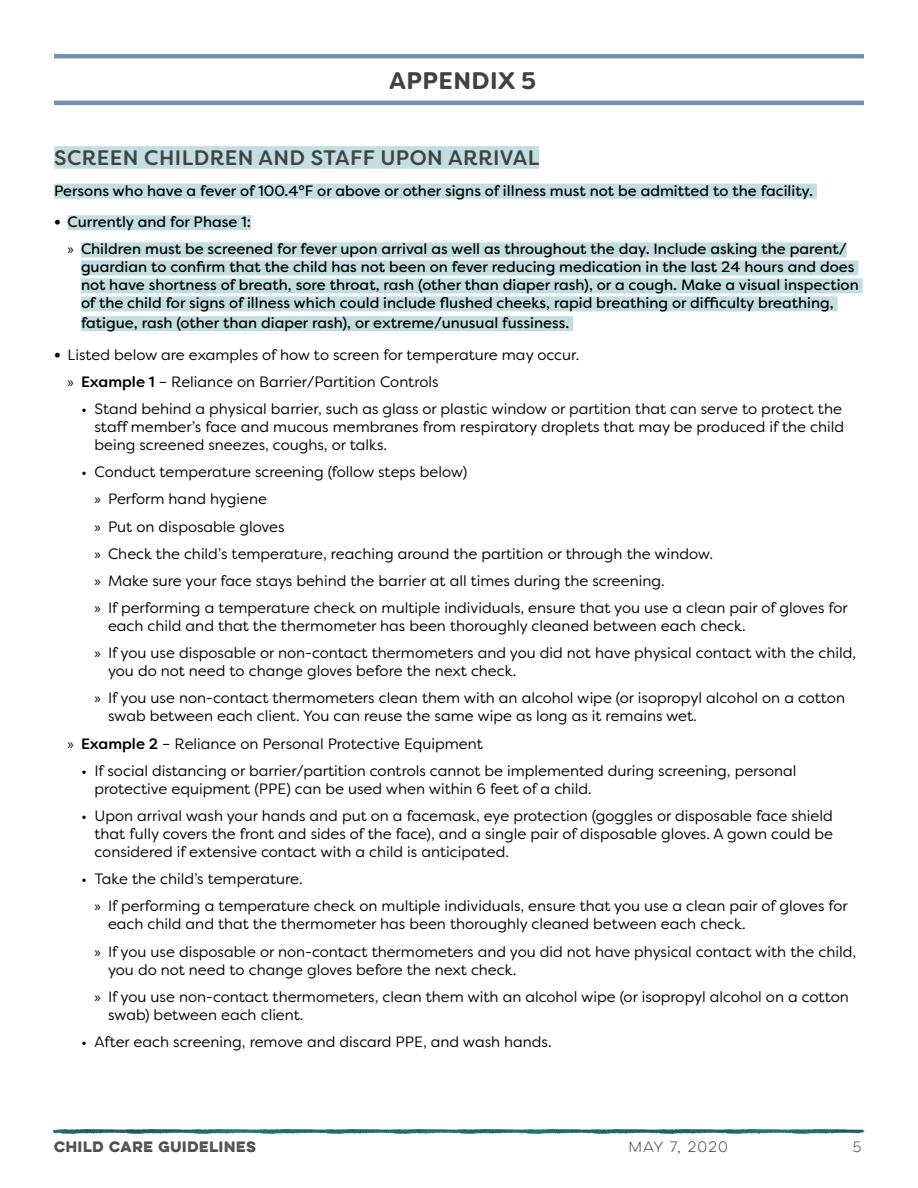
<style>
.page{position:relative;width:918px;height:1188px;background:#fff}
.page>*{position:absolute;margin:0;border:0;box-sizing:border-box;transform-origin:0 0}
.t1{font:700 24px "Filson Soft";letter-spacing:.02em;color:#414042}
.Subhead{font:500 21px "Filson Soft";letter-spacing:.02em;color:#434343}
.t2{font:15px/18px "Filson Soft";color:#000}
.Body{font:15px/18px "Filson Soft";color:#000}
.t3{font:700 13.5px "Lulo One";letter-spacing:-.17em;color:#4d4d4f}
.t4{font:13.5px "Lulo One";letter-spacing:-.12em;color:#414042}
.s1{font-family:"Lulo One";font-weight:700}
.s2{font-family:"Myriad Pro"}
.s3{font-weight:500}
</style>
<div class="page">
<img style="left:54px;top:1129px;width:810px;height:5px">
<hr style="left:54px;top:54px;width:810px;height:4px;background:#758fb1">
<hr style="left:54px;top:101px;width:810px;height:4px;background:#758fb1">
<div style="left:54px;top:146px;width:485px;height:23px;background:#c2dee1"></div>
<div style="left:54px;top:184px;width:763px;height:15px;background:#c2dee1"></div>
<div style="left:68px;top:215px;width:183px;height:15px;background:#c2dee1"></div>
<div style="left:81px;top:242px;width:766px;height:15px;background:#c2dee1"></div>
<div style="left:81px;top:260px;width:777px;height:15px;background:#c2dee1"></div>
<div style="left:81px;top:278px;width:782px;height:15px;background:#c2dee1"></div>
<div style="left:81px;top:296px;width:757px;height:15px;background:#c2dee1"></div>
<div style="left:81px;top:316px;width:492px;height:15px;background:#c2dee1"></div>
<p class="t1" style="left:389px;top:65px;width:148px">APPENDIX 5</p>
<p class="Subhead" style="left:54px;top:144px;width:487px">SCREEN CHILDREN AND STAFF UPON ARRIVAL</p>
<p class="Body" style="left:54px;top:181px;width:761px">Persons who have a fever of 100.4°F or above or other signs of illness must not be admitted to the facility.</p>
<p class="Body" style="left:54px;top:213px;width:199px"><span class="s1">•</span> Currently and for Phase 1:</p>
<p class="Body" style="left:81px;top:240px;width:779px;text-indent:-14px"><span class="s2">»</span> Children must be screened for fever upon arrival as well as throughout the day. Include asking the parent/ guardian to confirm that the child has not been on fever reducing medication in the last 24 hours and does not have shortness of breath, sore throat, rash (other than diaper rash), or a cough. Make a visual inspection of the child for signs of illness which could include flushed cheeks, rapid breathing or difficulty breathing,</p>
<p class="Body" style="left:81px;top:314px;width:490px">fatigue, rash (other than diaper rash), or extreme/unusual fussiness.</p>
<p class="t2" style="left:54px;top:345px;width:527px"><span class="s1">•</span> Listed below are examples of how to screen for temperature may occur.</p>
<p class="t2" style="left:68px;top:373px;width:373px"><span class="s2">»</span> <span class="s3">Example 1</span> – Reliance on Barrier/Partition Controls</p>
<p class="t2" style="left:94px;top:400px;width:751px;text-indent:-14px">• Stand behind a physical barrier, such as glass or plastic window or partition that can serve to protect the staff member’s face and mucous membranes from respiratory droplets that may be produced if the child being screened sneezes, coughs, or talks.</p>
<p class="t2" style="left:81px;top:463px;width:388px">• Conduct temperature screening (follow steps below)</p>
<p class="t2" style="left:94px;top:490px;width:174px"><span class="s2">»</span> Perform hand hygiene</p>
<p class="t2" style="left:94px;top:517px;width:192px"><span class="s2">»</span> Put on disposable gloves</p>
<p class="t2" style="left:94px;top:544px;width:620px"><span class="s2">»</span> Check the child’s temperature, reaching around the partition or through the window.</p>
<p class="t2" style="left:94px;top:572px;width:572px"><span class="s2">»</span> Make sure your face stays behind the barrier at all times during the screening.</p>
<p class="t2" style="left:108px;top:599px;width:741px;text-indent:-14px"><span class="s2">»</span> If performing a temperature check on multiple individuals, ensure that you use a clean pair of gloves for each child and that the thermometer has been thoroughly cleaned between each check.</p>
<p class="t2" style="left:108px;top:644px;width:750px;text-indent:-14px"><span class="s2">»</span> If you use disposable or non-contact thermometers and you did not have physical contact with the child, you do not need to change gloves before the next check.</p>
<p class="t2" style="left:108px;top:689px;width:739px;text-indent:-14px"><span class="s2">»</span> If you use non-contact thermometers clean them with an alcohol wipe (or isopropyl alcohol on a cotton swab between each client. You can reuse the same wipe as long as it remains wet.</p>
<p class="t2" style="left:68px;top:734px;width:417px"><span class="s2">»</span> <span class="s3">Example 2</span> – Reliance on Personal Protective Equipment</p>
<p class="t2" style="left:94px;top:762px;width:703px;text-indent:-14px">• If social distancing or barrier/partition controls cannot be implemented during screening, personal protective equipment (PPE) can be used when within 6 feet of a child.</p>
<p class="t2" style="left:94px;top:807px;width:740px;text-align:justify;text-indent:-14px">• Upon arrival wash your hands and put on a facemask, eye protection (goggles or disposable face shield that fully covers the front and sides of the face), and a single pair of disposable gloves. A gown could be considered if extensive contact with a child is anticipated.</p>
<p class="t2" style="left:81px;top:870px;width:223px">• Take the child’s temperature.</p>
<p class="t2" style="left:108px;top:897px;width:741px;text-indent:-14px"><span class="s2">»</span> If performing a temperature check on multiple individuals, ensure that you use a clean pair of gloves for each child and that the thermometer has been thoroughly cleaned between each check.</p>
<p class="t2" style="left:108px;top:942px;width:750px;text-indent:-14px"><span class="s2">»</span> If you use disposable or non-contact thermometers and you did not have physical contact with the child, you do not need to change gloves before the next check.</p>
<p class="t2" style="left:108px;top:987px;width:742px;text-indent:-14px"><span class="s2">»</span> If you use non-contact thermometers, clean them with an alcohol wipe (or isopropyl alcohol on a cotton swab) between each client.</p>
<p class="t2" style="left:81px;top:1033px;width:472px">• After each screening, remove and discard PPE, and wash hands.</p>
<p class="t3" style="left:54px;top:1137px;width:206px">CHILD CARE GUIDELINES</p>
<p class="t4" style="left:628px;top:1138px;width:104px">May 7, 2020</p>
<p class="t4" style="left:852px;top:1138px;width:13px">5</p>
</div>
